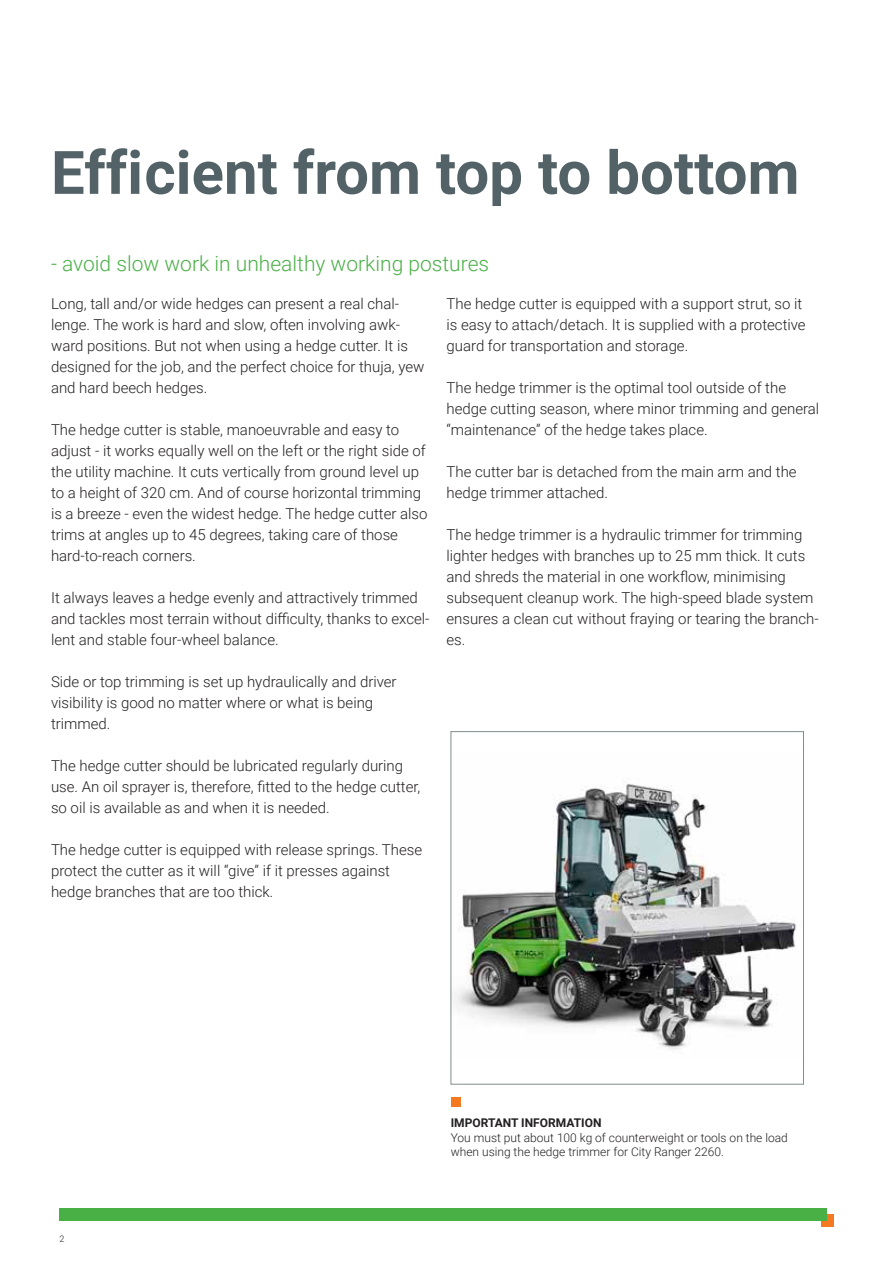
<style>
.page{position:relative;width:893px;height:1263px;background:#fff}
.page>*{position:absolute;margin:0;border:0;box-sizing:border-box;transform-origin:0 0}
.t1{font:700 60px "Roboto";color:#526267}
.t2{font:300 21px "Roboto";color:#49b045}
.t3{font:300 15px/21px "Roboto";color:#231f20}
.t4{font:300 12px/14.4px "Roboto";color:#231f20}
.t5{font:700 12px "Roboto";color:#231f20}
.t6{font:300 9px "Roboto";color:#231f20}
</style>
<div class="page">
<div style="left:821px;top:1214px;width:12px;height:13px;background:#f47921"></div>
<div style="left:60px;top:1208px;width:767px;height:12px;background:#49b045"></div>
<img style="left:453px;top:784px;width:343px;height:266px">
<div style="left:451px;top:731px;width:353px;height:353px;border:1px solid #818d91"></div>
<div style="left:451px;top:1097px;width:10px;height:10px;background:#f47921"></div>
<h1 class="t1" style="left:51px;top:130px;width:750px">Efficient from top to bottom</h1>
<h2 class="t2" style="left:51px;top:249px;width:440px">- avoid slow work in unhealthy working postures</h2>
<p class="t3" style="left:51px;top:293px;width:375px">Long, tall and/or wide hedges can present a real chal&shy;lenge. The work is hard and slow, often involving awk&shy;ward positions. But not when using a hedge cutter. It is designed for the job, and the perfect choice for thuja, yew and hard beech hedges.</p>
<p class="t3" style="left:51px;top:419px;width:378px">The hedge cutter is stable, manoeuvrable and easy to adjust - it works equally well on the left or the right side of the utility machine. It cuts vertically from ground level up to a height of 320 cm. And of course horizontal trimming is a breeze - even the widest hedge. The hedge cutter also trims at angles up to 45 degrees, taking care of those hard-to-reach corners.</p>
<p class="t3" style="left:51px;top:587px;width:380px">It always leaves a hedge evenly and attractively trimmed and tackles most terrain without difficulty, thanks to excel&shy;lent and stable four-wheel balance.</p>
<p class="t3" style="left:51px;top:671px;width:347px">Side or top trimming is set up hydraulically and driver visibility is good no matter where or what is being trimmed.</p>
<p class="t3" style="left:51px;top:755px;width:371px">The hedge cutter should be lubricated regularly during use. An oil sprayer is, therefore, fitted to the hedge cutter, so oil is available as and when it is needed.</p>
<p class="t3" style="left:51px;top:839px;width:373px">The hedge cutter is equipped with release springs. These protect the cutter as it will “give” if it presses against hedge branches that are too thick.</p>
<p class="t3" style="left:446px;top:293px;width:361px">The hedge cutter is equipped with a support strut, so it is easy to attach/detach. It is supplied with a protective guard for transportation and storage.</p>
<p class="t3" style="left:446px;top:377px;width:374px">The hedge trimmer is the optimal tool outside of the hedge cutting season, where minor trimming and general “maintenance” of the hedge takes place.</p>
<p class="t3" style="left:446px;top:461px;width:352px">The cutter bar is detached from the main arm and the hedge trimmer attached.</p>
<p class="t3" style="left:446px;top:524px;width:374px">The hedge trimmer is a hydraulic trimmer for trimming lighter hedges with branches up to 25 mm thick. It cuts and shreds the material in one workflow, minimising subsequent cleanup work. The high-speed blade system ensures a clean cut without fraying or tearing the branch&shy;es.</p>
<p class="t6" style="left:60px;top:1232px;width:6px">2</p>
<p class="t5" style="left:451px;top:1115px;width:152px">IMPORTANT INFORMATION</p>
<p class="t4" style="left:451px;top:1130px;width:339px">You must put about 100 kg of counterweight or tools on the load when using the hedge trimmer for City Ranger 2260.</p>
</div>
